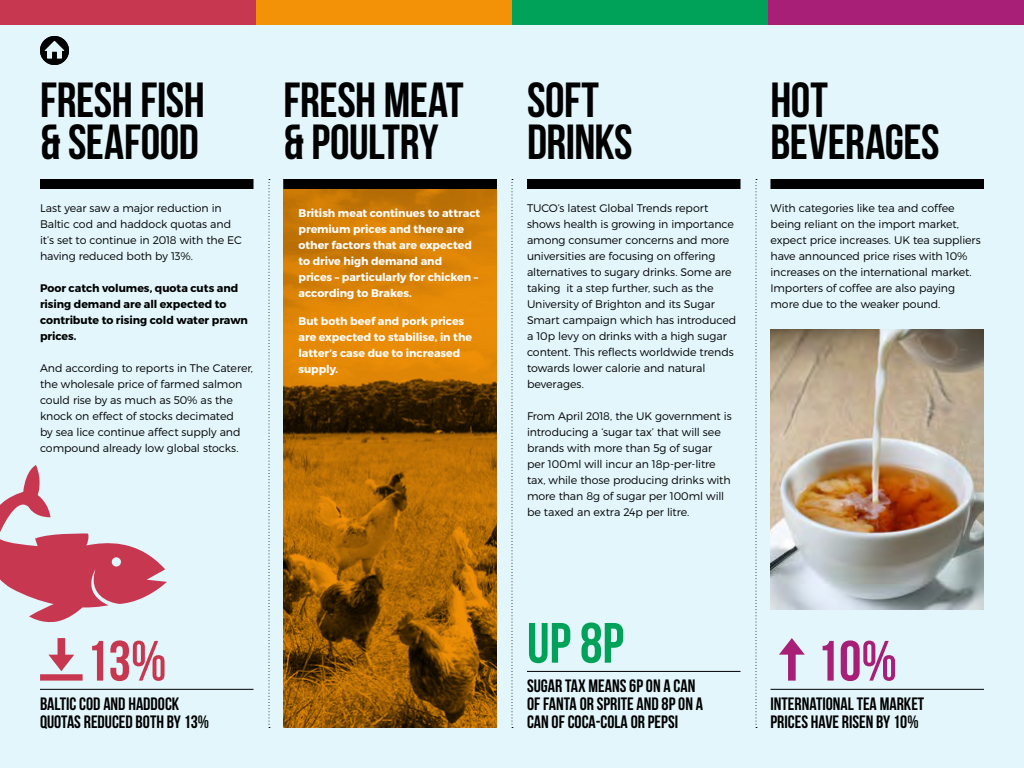
<style>
.page{position:relative;width:1024px;height:768px;background:#fff}
.page>*{position:absolute;margin:0;border:0;box-sizing:border-box;transform-origin:0 0}
.t1{font:700 56.7px "Bebas Neue";color:#00a158}
.t2{font:700 56.7px "Bebas Neue";color:#c83750}
.t3{font:700 56.7px "Bebas Neue";color:#a71f76}
.t4{font:700 49.3px/42px "Bebas Neue";letter-spacing:-.01em;color:#000}
.t5{font:700 17.9px/17.9px "Bebas Neue";color:#000}
.t6{font:300 11px/16px "Montserrat";letter-spacing:-.01em;color:#000}
.t7{font:700 11px/16px "Montserrat";letter-spacing:-.005em;color:#fff}
.t8{font:700 11px/16px "Montserrat";letter-spacing:-.005em;color:#000}
</style>
<div class="page">
<div style="left:0;top:1px;width:1024px;height:767px;background:#e2f6fb"></div>
<div style="left:0;top:0;width:256px;height:25px;background:#c83750"></div>
<div style="left:256px;top:0;width:256px;height:25px;background:#f39207"></div>
<div style="left:512px;top:0;width:256px;height:25px;background:#00a158"></div>
<div style="left:768px;top:0;width:256px;height:25px;background:#a71f76"></div>
<svg style="left:268px;top:179px;width:2px;height:549px"></svg>
<svg style="left:284px;top:189px;width:213px;height:539px;background:#a86404"></svg>
<div style="left:40px;top:179px;width:214px;height:10px;background:#000"></div>
<div style="left:284px;top:179px;width:213px;height:10px;background:#000"></div>
<svg style="left:512px;top:179px;width:1px;height:549px"></svg>
<svg style="left:0;top:465px;width:167px;height:158px"></svg>
<svg style="left:40px;top:638px;width:43px;height:43px"></svg>
<hr style="left:40px;top:689px;width:214px;height:1px;background:#000">
<div style="left:770px;top:179px;width:214px;height:10px;background:#000"></div>
<svg style="left:756px;top:179px;width:1px;height:549px"></svg>
<div style="left:527px;top:179px;width:213px;height:10px;background:#000"></div>
<hr style="left:527px;top:671px;width:213px;height:1px;background:#000">
<svg style="left:779px;top:638px;width:26px;height:43px"></svg>
<hr style="left:770px;top:689px;width:214px;height:1px;background:#000">
<img style="left:770px;top:329px;width:214px;height:280px">
<svg style="left:40px;top:36px;width:29px;height:29px"></svg>
<h2 class="t4" style="left:40px;top:78px;width:166px">FRESH FISH &amp; SEAFOOD</h2>
<h2 class="t4" style="left:284px;top:78px;width:182px">FRESH MEAT &amp; POULTRY</h2>
<p class="t6" style="left:40px;top:200px;width:203px">Last year saw a major reduction in<br>Baltic cod and haddock quotas and it’s set to continue in 2018 with the EC having reduced both by 13%.</p>
<p class="t8" style="left:40px;top:280px;width:210px">Poor catch volumes, quota cuts and rising demand are all expected to contribute to rising cold water prawn prices.</p>
<p class="t6" style="left:40px;top:360px;width:215px">And according to reports in The Caterer, the wholesale price of farmed salmon could rise by as much as 50% as the knock on effect of stocks decimated<br>by sea lice continue affect supply and compound already low global stocks.</p>
<p class="t7" style="left:298px;top:205px;width:183px">British meat continues to attract premium prices and there are other factors that are expected to drive high demand and<br>prices – particularly for chicken – according to Brakes.</p>
<p class="t7" style="left:298px;top:313px;width:175px">But both beef and pork prices are expected to stabilise, in the latter’s case due to increased supply.</p>
<h1 class="t2" style="left:86px;top:630px;width:82px">13%</h1>
<h3 class="t5" style="left:40px;top:695px;width:171px">BALTIC COD AND HADDOCK<br>QUOTAS REDUCED BOTH BY 13%</h3>
<h2 class="t4" style="left:527px;top:78px;width:107px">SOFT<br>DRINKS</h2>
<p class="t6" style="left:527px;top:200px;width:211px">TUCO’s latest Global Trends report shows health is growing in importance among consumer concerns and more universities are focusing on offering alternatives to sugary drinks. Some are taking it a step further, such as the University of Brighton and its Sugar Smart campaign which has introduced a 10p levy on drinks with a high sugar content. This reflects worldwide trends towards lower calorie and natural beverages.</p>
<p class="t6" style="left:527px;top:408px;width:206px">From April 2018, the UK government is introducing a ‘sugar tax’ that will see brands with more than 5g of sugar per 100ml will incur an 18p-per-litre tax, while those producing drinks with more than 8g of sugar per 100ml will be taxed an extra 24p per litre.</p>
<h2 class="t4" style="left:770px;top:78px;width:171px">HOT<br>BEVERAGES</h2>
<p class="t6" style="left:770px;top:200px;width:212px">With categories like tea and coffee being reliant on the import market, expect price increases. UK tea suppliers have announced price rises with 10% increases on the international market.<br>Importers of coffee are also paying more due to the weaker pound.</p>
<h1 class="t1" style="left:527px;top:612px;width:98px">UP 8P</h1>
<h3 class="t5" style="left:527px;top:677px;width:178px">SUGAR TAX MEANS 6P ON A CAN<br>OF FANTA OR SPRITE AND 8P ON A<br>CAN OF COCA-COLA OR PEPSI</h3>
<h1 class="t3" style="left:816px;top:630px;width:82px">10%</h1>
<h3 class="t5" style="left:770px;top:695px;width:155px">INTERNATIONAL TEA MARKET<br>PRICES HAVE RISEN BY 10%</h3>
</div>
